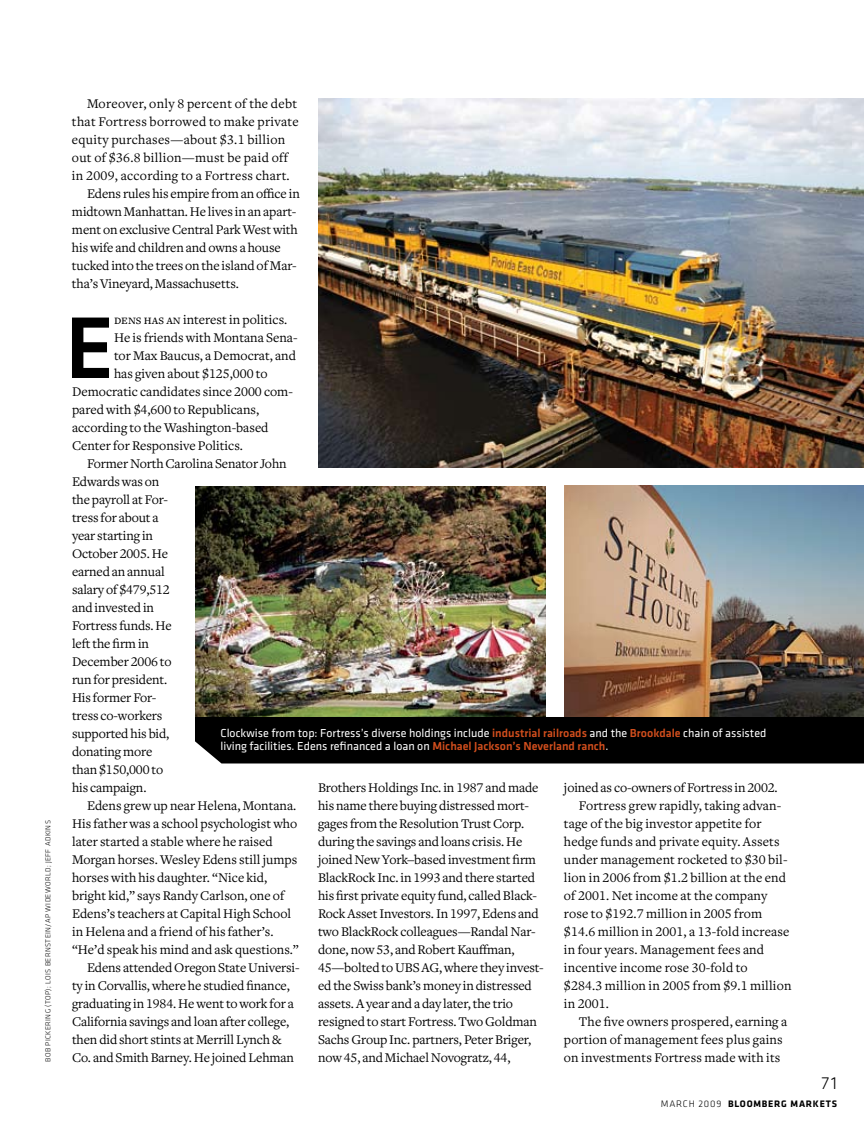
<style>
.page{position:relative;width:864px;height:1134px;background:#fff}
.page>*{position:absolute;margin:0;border:0;box-sizing:border-box;transform-origin:0 0}
.t1{font:500 90.75px "Klavika";color:#000}
.t2{font:300 18px "Klavika";color:#000}
.t3{font:13.8px/18px "Freight Text";letter-spacing:-.01em;color:#000}
.t4{font:13.8px "Freight Text";letter-spacing:.01em;color:#000}
.t5{font:13.8px "Freight Text";letter-spacing:.02em;color:#000}
.t6{font:12px/13.5px "Klavika";color:#fff}
.t7{font:300 9.75px "Klavika";letter-spacing:.08em;color:#000}
.t8{font:700 9.75px "Klavika";color:#000}
.t9{font:300 7.5px "Klavika";letter-spacing:.05em;color:#000}
.s1{font-family:"Freight Text Book SC"}
.s2{font-weight:500;color:#d14e1d}
.s3{font-weight:700}
</style>
<div class="page">
<div style="left:195px;top:717px;width:669px;height:46px;background:#000"></div>
<img style="left:318px;top:99px;width:546px;height:369px">
<img style="left:564px;top:486px;width:300px;height:231px">
<img style="left:195px;top:486px;width:351px;height:231px">
<p class="t5" style="left:87px;top:96px;width:212px">Moreover, only 8 percent of the debt</p>
<p class="t5" style="left:72px;top:114px;width:228px">that Fortress borrowed to make private</p>
<p class="t5" style="left:72px;top:132px;width:215px">equity purchases—about $3.1 billion</p>
<p class="t5" style="left:72px;top:150px;width:218px">out of $36.8 billion—must be paid off</p>
<p class="t5" style="left:72px;top:168px;width:219px">in 2009, according to a Fortress chart.</p>
<p class="t3" style="left:87px;top:185px;width:214px">Edens rules his empire from an office in</p>
<p class="t3" style="left:72px;top:203px;width:226px">midtown Manhattan. He lives in an apart-</p>
<p class="t3" style="left:72px;top:221px;width:227px">ment on exclusive Central Park West with</p>
<p class="t3" style="left:72px;top:239px;width:210px">his wife and children and owns a house</p>
<p class="t3" style="left:72px;top:257px;width:226px">tucked into the trees on the island of Mar-</p>
<p class="t3" style="left:72px;top:275px;width:168px">tha’s Vineyard, Massachusetts.</p>
<h1 class="t1" style="left:65px;top:287px;width:50px">E</h1>
<p class="t3" style="left:114px;top:311px;width:175px"><span class="s1">dens has an</span> interest in politics.</p>
<p class="t3" style="left:114px;top:329px;width:185px">He is friends with Montana Sena-</p>
<p class="t3" style="left:114px;top:347px;width:184px">tor Max Baucus, a Democrat, and</p>
<p class="t3" style="left:114px;top:365px;width:155px">has given about $125,000 to</p>
<p class="t3" style="left:72px;top:383px;width:222px">Democratic candidates since 2000 com-</p>
<p class="t3" style="left:72px;top:401px;width:189px">pared with $4,600 to Republicans,</p>
<p class="t3" style="left:72px;top:419px;width:198px">according to the Washington-based</p>
<p class="t3" style="left:72px;top:437px;width:172px">Center for Responsive Politics.</p>
<p class="t3" style="left:87px;top:455px;width:201px">Former North Carolina Senator John</p>
<p class="t3" style="left:72px;top:473px;width:89px">Edwards was on</p>
<p class="t3" style="left:72px;top:491px;width:97px">the payroll at For-</p>
<p class="t3" style="left:72px;top:509px;width:88px">tress for about a</p>
<p class="t3" style="left:72px;top:527px;width:83px">year starting in</p>
<p class="t3" style="left:72px;top:545px;width:98px">October 2005. He</p>
<p class="t3" style="left:72px;top:563px;width:94px">earned an annual</p>
<p class="t3" style="left:72px;top:581px;width:99px">salary of $479,512</p>
<p class="t3" style="left:72px;top:599px;width:84px">and invested in</p>
<p class="t3" style="left:72px;top:617px;width:101px">Fortress funds. He</p>
<p class="t3" style="left:72px;top:635px;width:79px">left the firm in</p>
<p class="t3" style="left:72px;top:653px;width:101px">December 2006 to</p>
<p class="t3" style="left:72px;top:671px;width:97px">run for president.</p>
<p class="t3" style="left:72px;top:689px;width:86px">His former For-</p>
<p class="t3" style="left:72px;top:707px;width:92px">tress co-workers</p>
<p class="t3" style="left:72px;top:725px;width:99px">supported his bid,</p>
<p class="t3" style="left:72px;top:743px;width:82px">donating more</p>
<p class="t3" style="left:72px;top:761px;width:93px">than $150,000 to</p>
<p class="t3" style="left:72px;top:779px;width:76px">his campaign.</p>
<p class="t3" style="left:87px;top:797px;width:211px">Edens grew up near Helena, Montana.</p>
<p class="t3" style="left:72px;top:815px;width:227px">His father was a school psychologist who</p>
<p class="t3" style="left:72px;top:833px;width:202px">later started a stable where he raised</p>
<p class="t3" style="left:72px;top:851px;width:227px">Morgan horses. Wesley Edens still jumps</p>
<p class="t3" style="left:72px;top:869px;width:197px">horses with his daughter. “Nice kid,</p>
<p class="t3" style="left:72px;top:887px;width:214px">bright kid,” says Randy Carlson, one of</p>
<p class="t3" style="left:72px;top:905px;width:221px">Edens’s teachers at Capital High School</p>
<p class="t3" style="left:72px;top:923px;width:203px">in Helena and a friend of his father’s.</p>
<p class="t3" style="left:72px;top:941px;width:228px">“He’d speak his mind and ask questions.”</p>
<p class="t3" style="left:87px;top:959px;width:214px">Edens attended Oregon State Universi-</p>
<p class="t3" style="left:72px;top:977px;width:219px">ty in Corvallis, where he studied finance,</p>
<p class="t3" style="left:72px;top:995px;width:223px">graduating in 1984. He went to work for a</p>
<p class="t3" style="left:72px;top:1013px;width:219px">California savings and loan after college,</p>
<p class="t3" style="left:72px;top:1031px;width:211px">then did short stints at Merrill Lynch &amp;</p>
<p class="t6" style="left:220px;top:726px;width:547px">Clockwise from top: Fortress’s diverse holdings include <span class="s2">industrial railroads</span> and the <span class="s2">Brookdale</span> chain of assisted living facilities. Edens refinanced a loan on <span class="s2">Michael Jackson’s Neverland ranch</span>.</p>
<p class="t3" style="left:318px;top:779px;width:227px">Brothers Holdings Inc. in 1987 and made his name there buying distressed mort&shy;gages from the Resolution Trust Corp. during the savings and loans crisis. He joined New York–based investment firm BlackRock Inc. in 1993 and there started his first private equity fund, called Black-Rock Asset Investors. In 1997, Edens and two BlackRock colleagues—Randal Nar&shy;done, now 53, and Robert Kauffman, 45—bolted to UBS AG, where they invest&shy;ed the Swiss bank’s money in distressed assets. A year and a day later, the trio resigned to start Fortress. Two Goldman Sachs Group Inc. partners, Peter Briger, now 45, and Michael Novogratz, 44,</p>
<p class="t3" style="left:564px;top:779px;width:215px">joined as co-owners of Fortress in 2002.</p>
<p class="t4" style="left:579px;top:798px;width:204px">Fortress grew rapidly, taking advan-</p>
<p class="t4" style="left:564px;top:816px;width:199px">tage of the big investor appetite for</p>
<p class="t4" style="left:564px;top:834px;width:217px">hedge funds and private equity. Assets</p>
<p class="t4" style="left:564px;top:852px;width:225px">under management rocketed to $30 bil-</p>
<p class="t4" style="left:564px;top:870px;width:224px">lion in 2006 from $1.2 billion at the end</p>
<p class="t4" style="left:564px;top:888px;width:205px">of 2001. Net income at the company</p>
<p class="t4" style="left:564px;top:906px;width:200px">rose to $192.7 million in 2005 from</p>
<p class="t4" style="left:564px;top:924px;width:227px">$14.6 million in 2001, a 13-fold increase</p>
<p class="t4" style="left:564px;top:942px;width:202px">in four years. Management fees and</p>
<p class="t4" style="left:564px;top:960px;width:185px">incentive income rose 30-fold to</p>
<p class="t4" style="left:564px;top:978px;width:229px">$284.3 million in 2005 from $9.1 million</p>
<p class="t3" style="left:564px;top:995px;width:47px">in 2001.</p>
<p class="t4" style="left:579px;top:1014px;width:210px">The five owners prospered, earning a</p>
<p class="t4" style="left:564px;top:1032px;width:220px">portion of management fees plus gains</p>
<p class="t4" style="left:564px;top:1050px;width:218px">on investments Fortress made with its</p>
<p class="t9" style="left:44px;top:1046px;width:226px;rotate:-90deg">PI CKERING (TOP); LOIS BERNSTEIN/AP WIDEWORLD; JEFF ADKINS</p>
<p class="t9" style="left:44px;top:1062px;width:14px;rotate:-90deg">BOB</p>
<p class="t3" style="left:72px;top:1049px;width:223px">Co. and Smith Barney. He joined Lehman</p>
<h2 class="t2" style="left:822px;top:1072px;width:17px">71</h2>
<p class="t7" style="left:661px;top:1098px;width:115px">MARCH 2009 <span class="s3">BLOOMBERG</span></p>
<p class="t8" style="left:791px;top:1097px;width:36px">MARKETS</p>
</div>
